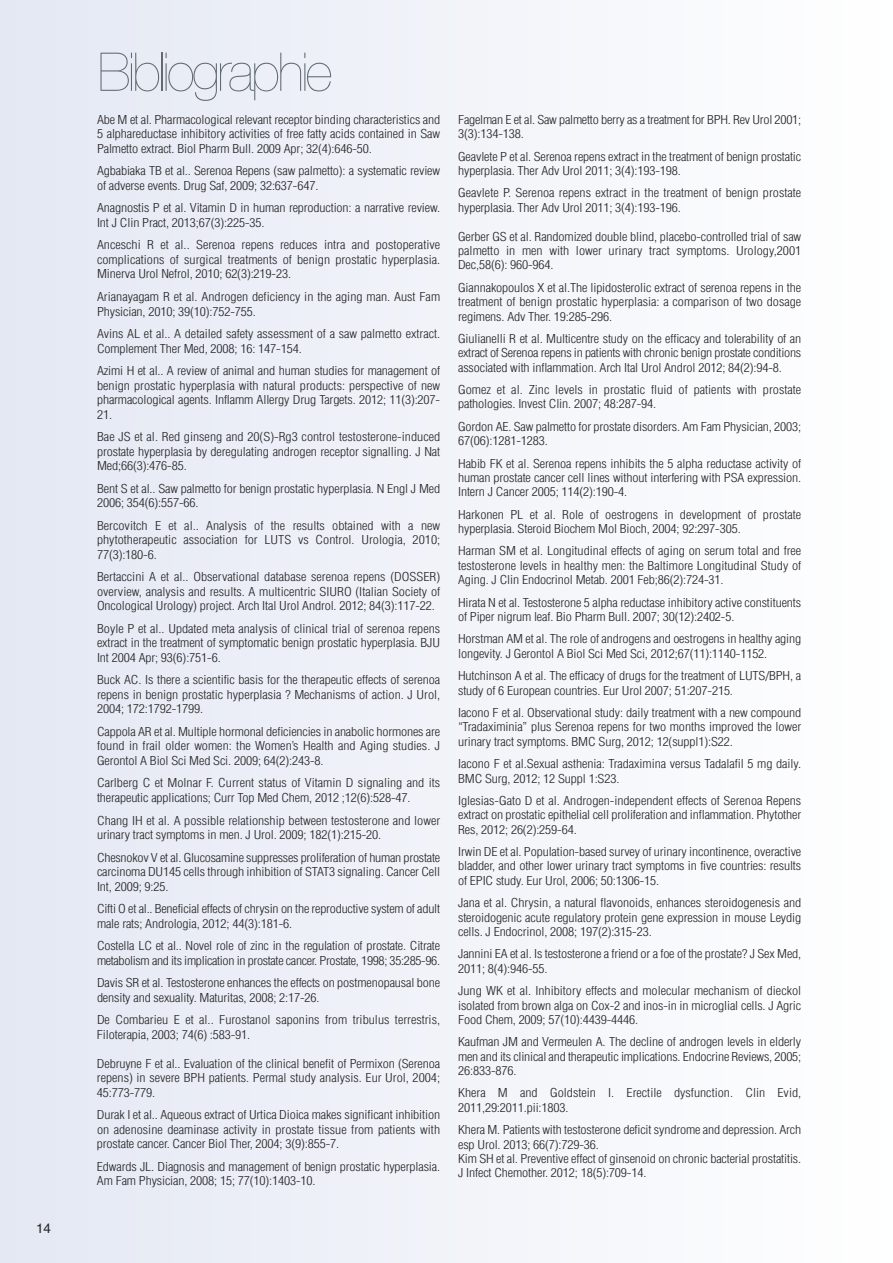
<style>
.page{position:relative;width:893px;height:1263px;background:#fff}
.page>*{position:absolute;margin:0;border:0;box-sizing:border-box;transform-origin:0 0}
.t1{font:200 53.55px "Helvetica Neue";letter-spacing:-.05em;color:#616971}
.t2{font:13.5px "Helvetica";color:#272627}
.t3{font:300 condensed 12px/14.5px "Helvetica";letter-spacing:-.01em;color:#272627;scale:1.15 1}
</style>
<div class="page">
<div style="left:0;top:0;width:893px;height:1263px;background:linear-gradient(to right,#e4e8f3,#fff)"></div>
<hr style="left:892px;top:0;width:1px;height:1263px;background:#fff">
<p class="t2" style="left:36px;top:1221px;width:17px">14</p>
<h1 class="t1" style="left:98px;top:30px;width:236px">Bibliographie</h1>
<p class="t3" style="left:97px;top:112px;width:300px;text-align:justify">Abe M et al. Pharmacological relevant receptor binding characteristics and 5 alphareductase inhibitory activities of free fatty acids contained in Saw Palmetto extract. Biol Pharm Bull. 2009 Apr; 32(4):646-50.</p>
<p class="t3" style="left:97px;top:164px;width:300px">Agbabiaka TB et al.. Serenoa Repens (saw palmetto): a systematic review of adverse events. Drug Saf, 2009; 32:637-647.</p>
<p class="t3" style="left:97px;top:201px;width:300px">Anagnostis P et al. Vitamin D in human reproduction: a narrative review.<br>Int J Clin Pract, 2013;67(3):225-35.</p>
<p class="t3" style="left:97px;top:238px;width:300px;text-align:justify">Anceschi R et al.. Serenoa repens reduces intra and postoperative complications of surgical treatments of benign prostatic hyperplasia.<br>Minerva Urol Nefrol, 2010; 62(3):219-23.</p>
<p class="t3" style="left:97px;top:290px;width:300px">Arianayagam R et al. Androgen deficiency in the aging man. Aust Fam<br>Physician, 2010; 39(10):752-755.</p>
<p class="t3" style="left:97px;top:327px;width:300px">Avins AL et al.. A detailed safety assessment of a saw palmetto extract.<br>Complement Ther Med, 2008; 16: 147-154.</p>
<p class="t3" style="left:97px;top:364px;width:300px;text-align:justify">Azimi H et al.. A review of animal and human studies for management of benign prostatic hyperplasia with natural products: perspective of new pharmacological agents. Inflamm Allergy Drug Targets. 2012; 11(3):207- 21.</p>
<p class="t3" style="left:97px;top:430px;width:300px;text-align:justify">Bae JS et al. Red ginseng and 20(S)-Rg3 control testosterone-induced prostate hyperplasia by deregulating androgen receptor signalling. J Nat Med;66(3):476-85.</p>
<p class="t3" style="left:97px;top:481px;width:300px">Bent S et al.. Saw palmetto for benign prostatic hyperplasia. N Engl J Med<br>2006; 354(6):557-66.</p>
<p class="t3" style="left:97px;top:518px;width:300px;text-align:justify">Bercovitch E et al.. Analysis of the results obtained with a new phytotherapeutic association for LUTS vs Control. Urologia, 2010; 77(3):180-6.</p>
<p class="t3" style="left:97px;top:570px;width:300px;text-align:justify">Bertaccini A et al.. Observational database serenoa repens (DOSSER) overview, analysis and results. A multicentric SIURO (Italian Society of Oncological Urology) project. Arch Ital Urol Androl. 2012; 84(3):117-22.</p>
<p class="t3" style="left:97px;top:621px;width:300px;text-align:justify">Boyle P et al.. Updated meta analysis of clinical trial of serenoa repens extract in the treatment of symptomatic benign prostatic hyperplasia. BJU Int 2004 Apr; 93(6):751-6.</p>
<p class="t3" style="left:97px;top:673px;width:300px;text-align:justify">Buck AC. Is there a scientific basis for the therapeutic effects of serenoa repens in benign prostatic hyperplasia ? Mechanisms of action. J Urol, 2004; 172:1792-1799.</p>
<p class="t3" style="left:97px;top:724px;width:300px;text-align:justify">Cappola AR et al. Multiple hormonal deficiencies in anabolic hormones are found in frail older women: the Women’s Health and Aging studies. J Gerontol A Biol Sci Med Sci. 2009; 64(2):243-8.</p>
<p class="t3" style="left:97px;top:776px;width:300px">Carlberg C et Molnar F. Current status of Vitamin D signaling and its therapeutic applications; Curr Top Med Chem, 2012 ;12(6):528-47.</p>
<p class="t3" style="left:97px;top:813px;width:300px">Chang IH et al. A possible relationship between testosterone and lower urinary tract symptoms in men. J Urol. 2009; 182(1):215-20.</p>
<p class="t3" style="left:97px;top:850px;width:300px;text-align:justify">Chesnokov V et al. Glucosamine suppresses proliferation of human prostate carcinoma DU145 cells through inhibition of STAT3 signaling. Cancer Cell Int, 2009; 9:25.</p>
<p class="t3" style="left:97px;top:902px;width:300px">Cifti O et al.. Beneficial effects of chrysin on the reproductive system of adult male rats; Andrologia, 2012; 44(3):181-6.</p>
<p class="t3" style="left:97px;top:939px;width:300px">Costella LC et al.. Novel role of zinc in the regulation of prostate. Citrate metabolism and its implication in prostate cancer. Prostate, 1998; 35:285-96.</p>
<p class="t3" style="left:97px;top:976px;width:300px">Davis SR et al. Testosterone enhances the effects on postmenopausal bone density and sexuality. Maturitas, 2008; 2:17-26.</p>
<p class="t3" style="left:97px;top:1013px;width:300px">De Combarieu E et al.. Furostanol saponins from tribulus terrestris,<br>Filoterapia, 2003; 74(6) :583-91.</p>
<p class="t3" style="left:97px;top:1056px;width:300px;text-align:justify">Debruyne F et al.. Evaluation of the clinical benefit of Permixon (Serenoa repens) in severe BPH patients. Permal study analysis. Eur Urol, 2004; 45:773-779.</p>
<p class="t3" style="left:97px;top:1108px;width:300px;text-align:justify">Durak I et al.. Aqueous extract of Urtica Dioica makes significant inhibition on adenosine deaminase activity in prostate tissue from patients with prostate cancer. Cancer Biol Ther, 2004; 3(9):855-7.</p>
<p class="t3" style="left:97px;top:1159px;width:300px">Edwards JL. Diagnosis and management of benign prostatic hyperplasia.<br>Am Fam Physician, 2008; 15; 77(10):1403-10.</p>
<p class="t3" style="left:458px;top:112px;width:300px">Fagelman E et al. Saw palmetto berry as a treatment for BPH. Rev Urol 2001;<br>3(3):134-138.</p>
<p class="t3" style="left:458px;top:149px;width:300px">Geavlete P et al. Serenoa repens extract in the treatment of benign prostatic hyperplasia. Ther Adv Urol 2011; 3(4):193-198.</p>
<p class="t3" style="left:458px;top:186px;width:300px">Geavlete P. Serenoa repens extract in the treatment of benign prostate hyperplasia. Ther Adv Urol 2011; 3(4):193-196.</p>
<p class="t3" style="left:458px;top:229px;width:300px;text-align:justify">Gerber GS et al. Randomized double blind, placebo-controlled trial of saw palmetto in men with lower urinary tract symptoms. Urology,2001<br>Dec,58(6): 960-964.</p>
<p class="t3" style="left:458px;top:280px;width:300px;text-align:justify">Giannakopoulos X et al.The lipidosterolic extract of serenoa repens in the treatment of benign prostatic hyperplasia: a comparison of two dosage regimens. Adv Ther. 19:285-296.</p>
<p class="t3" style="left:458px;top:331px;width:300px;text-align:justify">Giulianelli R et al. Multicentre study on the efficacy and tolerability of an extract of Serenoa repens in patients with chronic benign prostate conditions associated with inflammation. Arch Ital Urol Androl 2012; 84(2):94-8.</p>
<p class="t3" style="left:458px;top:383px;width:300px">Gomez et al. Zinc levels in prostatic fluid of patients with prostate pathologies. Invest Clin. 2007; 48:287-94.</p>
<p class="t3" style="left:458px;top:419px;width:300px">Gordon AE. Saw palmetto for prostate disorders. Am Fam Physician, 2003;<br>67(06):1281-1283.</p>
<p class="t3" style="left:458px;top:456px;width:300px;text-align:justify">Habib FK et al. Serenoa repens inhibits the 5 alpha reductase activity of human prostate cancer cell lines without interfering with PSA expression.<br>Intern J Cancer 2005; 114(2):190-4.</p>
<p class="t3" style="left:458px;top:507px;width:300px">Harkonen PL et al. Role of oestrogens in development of prostate hyperplasia. Steroid Biochem Mol Bioch, 2004; 92:297-305.</p>
<p class="t3" style="left:458px;top:544px;width:300px;text-align:justify">Harman SM et al. Longitudinal effects of aging on serum total and free testosterone levels in healthy men: the Baltimore Longitudinal Study of Aging. J Clin Endocrinol Metab. 2001 Feb;86(2):724-31.</p>
<p class="t3" style="left:458px;top:595px;width:300px">Hirata N et al. Testosterone 5 alpha reductase inhibitory active constituents of Piper nigrum leaf. Bio Pharm Bull. 2007; 30(12):2402-5.</p>
<p class="t3" style="left:458px;top:632px;width:300px">Horstman AM et al. The role of androgens and oestrogens in healthy aging longevity. J Gerontol A Biol Sci Med Sci, 2012;67(11):1140-1152.</p>
<p class="t3" style="left:458px;top:669px;width:300px">Hutchinson A et al. The efficacy of drugs for the treatment of LUTS/BPH, a study of 6 European countries. Eur Urol 2007; 51:207-215.</p>
<p class="t3" style="left:458px;top:706px;width:300px;text-align:justify">Iacono F et al. Observational study: daily treatment with a new compound “Tradaximinia” plus Serenoa repens for two months improved the lower urinary tract symptoms. BMC Surg, 2012; 12(suppl1):S22.</p>
<p class="t3" style="left:458px;top:757px;width:300px">Iacono F et al.Sexual asthenia: Tradaximina versus Tadalafil 5 mg daily.<br>BMC Surg, 2012; 12 Suppl 1:S23.</p>
<p class="t3" style="left:458px;top:793px;width:300px;text-align:justify">Iglesias-Gato D et al. Androgen-independent effects of Serenoa Repens extract on prostatic epithelial cell proliferation and inflammation. Phytother Res, 2012; 26(2):259-64.</p>
<p class="t3" style="left:458px;top:845px;width:300px;text-align:justify">Irwin DE et al. Population-based survey of urinary incontinence, overactive bladder, and other lower urinary tract symptoms in five countries: results of EPIC study. Eur Urol, 2006; 50:1306-15.</p>
<p class="t3" style="left:458px;top:896px;width:300px;text-align:justify">Jana et al. Chrysin, a natural flavonoids, enhances steroidogenesis and steroidogenic acute regulatory protein gene expression in mouse Leydig cells. J Endocrinol, 2008; 197(2):315-23.</p>
<p class="t3" style="left:458px;top:947px;width:300px">Jannini EA et al. Is testosterone a friend or a foe of the prostate? J Sex Med,<br>2011; 8(4):946-55.</p>
<p class="t3" style="left:458px;top:984px;width:300px;text-align:justify">Jung WK et al. Inhibitory effects and molecular mechanism of dieckol isolated from brown alga on Cox-2 and inos-in in microglial cells. J Agric Food Chem, 2009; 57(10):4439-4446.</p>
<p class="t3" style="left:458px;top:1035px;width:300px;text-align:justify">Kaufman JM and Vermeulen A. The decline of androgen levels in elderly men and its clinical and therapeutic implications. Endocrine Reviews, 2005; 26:833-876.</p>
<p class="t3" style="left:458px;top:1086px;width:300px">Khera M and Goldstein I. Erectile dysfunction. Clin Evid,<br>2011,29:2011.pii:1803.</p>
<p class="t3" style="left:458px;top:1123px;width:300px">Khera M. Patients with testosterone deficit syndrome and depression. Arch esp Urol. 2013; 66(7):729-36.<br>Kim SH et al. Preventive effect of ginsenoid on chronic bacterial prostatitis.<br>J Infect Chemother. 2012; 18(5):709-14.</p>
</div>
